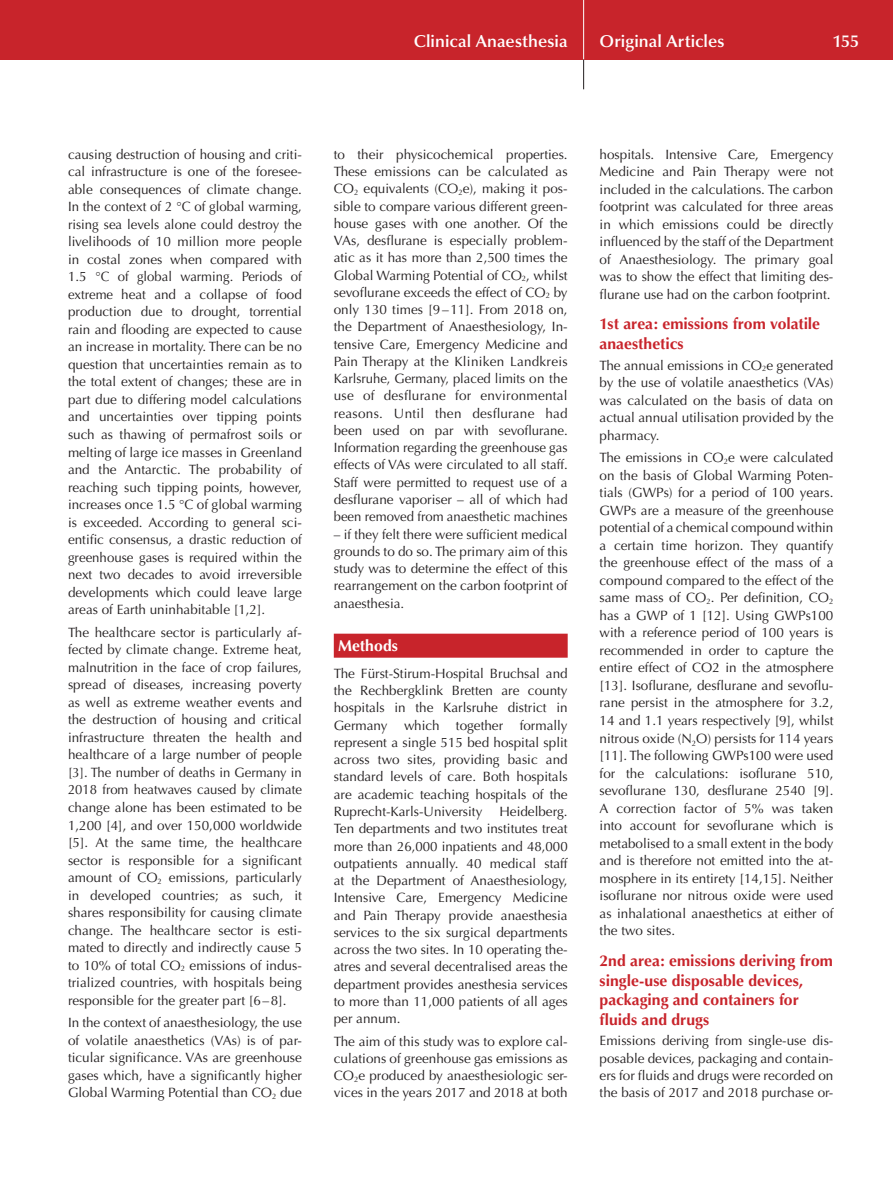
<style>
.page{position:relative;width:893px;height:1191px;background:#fff}
.page>*{position:absolute;margin:0;border:0;box-sizing:border-box;transform-origin:0 0}
.t1{font:600 17.25px "Optima";color:#fff}
.t2{font:700 15.75px/19.8px "Optima";color:#c8242b}
.t3{font:700 15.75px "Optima";letter-spacing:.005em;color:#fff}
.t4{font:13.5px/17.5px "Optima";color:#231f20;text-align:justify}
</style>
<div class="page">
<div style="left:0;top:0;width:893px;height:60px;background:#c8242b"></div>
<hr style="left:583px;top:0;width:1px;height:60px;background:#fff">
<svg style="left:583px;top:60px;width:1px;height:29px"></svg>
<div style="left:334px;top:633px;width:234px;height:24px;background:#c8242b"></div>
<p class="t1" style="left:414px;top:31px;width:155px">Clinical Anaesthesia</p>
<p class="t1" style="left:600px;top:31px;width:126px">Original Articles</p>
<p class="t1" style="left:832px;top:31px;width:28px">155</p>
<p class="t4" style="left:68px;top:146px;width:235px">causing destruction of housing and criti&shy;cal infrastructure is one of the foresee&shy;able consequences of climate change.<br>In the context of 2 °C of global warming, rising sea levels alone could destroy the livelihoods of 10 million more people in costal zones when compared with 1.5 °C of global warming. Periods of extreme heat and a collapse of food production due to drought, torrential rain and flooding are expected to cause an increase in mortality. There can be no question that uncertainties remain as to the total extent of changes; these are in part due to differing model calculations and uncertainties over tipping points such as thawing of permafrost soils or melting of large ice masses in Greenland and the Antarctic. The probability of reaching such tipping points, however, increases once 1.5 °C of global warming is exceeded. According to general sci&shy;entific consensus, a drastic reduction of greenhouse gases is required within the next two decades to avoid irreversible developments which could leave large areas of Earth uninhabitable [1,2].</p>
<p class="t4" style="left:68px;top:623px;width:235px">The healthcare sector is particularly af&shy;fected by climate change. Extreme heat, malnutrition in the face of crop failures, spread of diseases, increasing poverty as well as extreme weather events and the destruction of housing and critical infrastructure threaten the health and healthcare of a large number of people [3]. The number of deaths in Germany in 2018 from heatwaves caused by climate change alone has been estimated to be 1,200 [4], and over 150,000 worldwide [5]. At the same time, the healthcare sector is responsible for a significant amount of CO<sub>2</sub> emissions, particularly in developed countries; as such, it shares responsibility for causing climate change. The healthcare sector is esti&shy;mated to directly and indirectly cause 5 to 10% of total CO<sub>2</sub> emissions of indus&shy;trialized countries, with hospitals being responsible for the greater part [6–8].</p>
<p class="t4" style="left:68px;top:1014px;width:235px">In the context of anaesthesiology, the use of volatile anaesthetics (VAs) is of par&shy;ticular significance. VAs are greenhouse gases which, have a significantly higher Global Warming Potential than CO<sub>2</sub> due</p>
<p class="t4" style="left:334px;top:146px;width:235px">to their physicochemical properties.<br>These emissions can be calculated as CO<sub>2</sub> equivalents (CO<sub>2</sub>e), making it pos&shy;sible to compare various different green&shy;house gases with one another. Of the VAs, desflurane is especially problem&shy;atic as it has more than 2,500 times the Global Warming Potential of CO<sub>2</sub>, whilst sevoflurane exceeds the effect of CO<sub>2</sub> by only 130 times [9–11]. From 2018 on, the Department of Anaesthesiology, In&shy;tensive Care, Emergency Medicine and Pain Therapy at the Kliniken Landkreis Karlsruhe, Germany, placed limits on the use of desflurane for environmental reasons. Until then desflurane had been used on par with sevoflurane.<br>Information regarding the greenhouse gas effects of VAs were circulated to all staff.<br>Staff were permitted to request use of a desflurane vaporiser – all of which had been removed from anaesthetic machines</p>
<p class="t4" style="left:334px;top:525px;width:235px">– if they felt there were sufficient medical grounds to do so. The primary aim of this study was to determine the effect of this rearrangement on the carbon footprint of anaesthesia.</p>
<p class="t3" style="left:338px;top:636px;width:61px">Methods</p>
<p class="t4" style="left:334px;top:665px;width:235px">The Fürst-Stirum-Hospital Bruchsal and the Rechbergklink Bretten are county hospitals in the Karlsruhe district in Germany which together formally represent a single 515 bed hospital split across two sites, providing basic and standard levels of care. Both hospitals are academic teaching hospitals of the Ruprecht-Karls-University</p>
<p class="t4" style="left:334px;top:803px;width:235px;text-indent:166px">Heidelberg.<br>Ten departments and two institutes treat more than 26,000 inpatients and 48,000 outpatients annually. 40 medical staff at the Department of Anaesthesiology, Intensive Care, Emergency Medicine and Pain Therapy provide anaesthesia services to the six surgical departments across the two sites. In 10 operating the&shy;atres and several decentralised areas the department provides anesthesia services to more than 11,000 patients of all ages per annum.</p>
<p class="t4" style="left:334px;top:1032px;width:235px">The aim of this study was to explore cal&shy;culations of greenhouse gas emissions as CO<sub>2</sub>e produced by anaesthesiologic ser&shy;vices in the years 2017 and 2018 at both</p>
<p class="t4" style="left:600px;top:146px;width:235px">hospitals. Intensive Care, Emergency Medicine and Pain Therapy were not included in the calculations. The carbon footprint was calculated for three areas in which emissions could be directly influenced by the staff of the Department of Anaesthesiology. The primary goal was to show the effect that limiting des&shy;flurane use had on the carbon footprint.</p>
<p class="t2" style="left:600px;top:314px;width:222px">1st area: emissions from volatile anaesthetics</p>
<p class="t4" style="left:600px;top:356px;width:235px">The annual emissions in CO<sub>2</sub>e generated by the use of volatile anaesthetics (VAs) was calculated on the basis of data on actual annual utilisation provided by the pharmacy.</p>
<p class="t4" style="left:600px;top:449px;width:235px">The emissions in CO<sub>2</sub>e were calculated on the basis of Global Warming Poten&shy;tials (GWPs) for a period of 100 years.<br>GWPs are a measure of the greenhouse potential of a chemical compound within a certain time horizon. They quantify the greenhouse effect of the mass of a compound compared to the effect of the same mass of CO<sub>2</sub>. Per definition, CO<sub>2 </sub>has a GWP of 1 [12]. Using GWPs100 with a reference period of 100 years is recommended in order to capture the entire effect of CO2 in the atmosphere [13]. Isoflurane, desflurane and sevoflu&shy;rane persist in the atmosphere for 3.2, 14 and 1.1 years respectively [9], whilst nitrous oxide (N<sub>2</sub>O) persists for 114 years [11]. The following GWPs100 were used for the calculations: isoflurane 510, sevoflurane 130, desflurane 2540 [9].<br>A correction factor of 5% was taken into account for sevoflurane which is metabolised to a small extent in the body and is therefore not emitted into the at&shy;mosphere in its entirety [14,15]. Neither isoflurane nor nitrous oxide were used as inhalational anaesthetics at either of the two sites.</p>
<p class="t2" style="left:600px;top:950px;width:235px">2nd area: emissions deriving from single-use disposable devices, packaging and containers for fluids and drugs</p>
<p class="t4" style="left:600px;top:1032px;width:235px">Emissions deriving from single-use dis&shy;posable devices, packaging and contain&shy;ers for fluids and drugs were recorded on the basis of 2017 and 2018 purchase or-</p>
</div>
